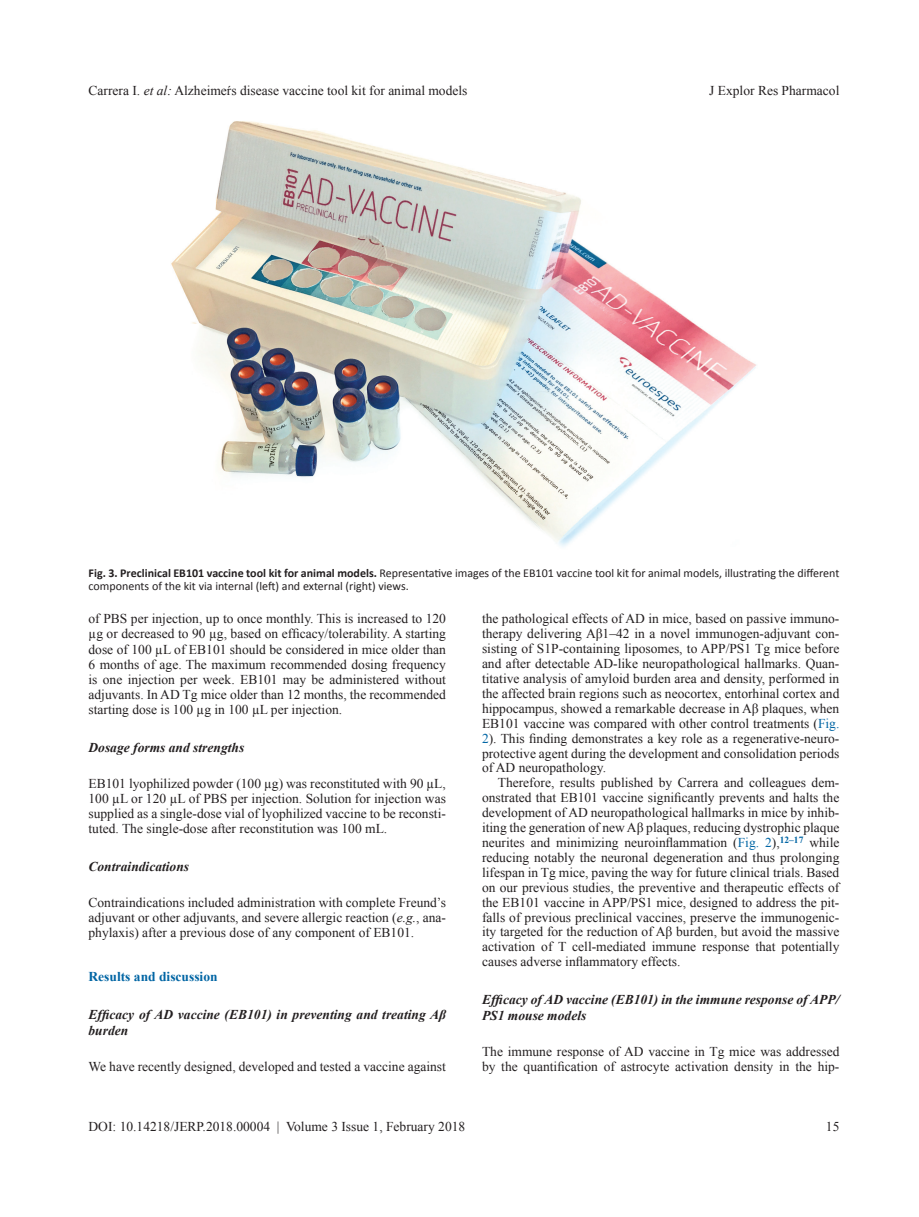
<style>
.page{position:relative;width:919px;height:1217px;background:#fff}
.page>*{position:absolute;margin:0;border:0;box-sizing:border-box;transform-origin:0 0}
.t1{font:13.5px/14.9px "Times New Roman";color:#231f20;text-align:justify}
.t2{font:italic 700 13.5px/16.4px "Times New Roman";color:#231f20}
.t3{font:700 13.5px "Times New Roman";color:#0065a4}
.t4{font:12px/13.5px "Calibri";color:#231f20}
.s1{font-style:italic}
.s2{font-weight:700}
.s3{color:#0065a4}
</style>
<div class="page">
<img style="left:171px;top:121px;width:585px;height:426px">
<p class="t1" style="left:88px;top:83px;width:380px">Carrera I. <span class="s1">et al:</span> Alzheimeŕs disease vaccine tool kit for animal models</p>
<p class="t1" style="left:709px;top:83px;width:132px">J Explor Res Pharmacol</p>
<p class="t4" style="left:88px;top:566px;width:752px"><span class="s2">Fig. 3. Preclinical EB101 vaccine tool kit for animal models.</span> Representative images of the EB101 vaccine tool kit for animal models, illustrating the different components of the kit via internal (left) and external (right) views.</p>
<p class="t1" style="left:88px;top:610px;width:359px">of PBS per injection, up to once monthly. This is increased to 120 µg or decreased to 90 µg, based on efficacy/tolerability. A starting dose of 100 µL of EB101 should be considered in mice older than 6 months of age. The maximum recommended dosing frequency is one injection per week. EB101 may be administered without adjuvants. In AD Tg mice older than 12 months, the recommended starting dose is 100 µg in 100 µL per injection.</p>
<p class="t2" style="left:88px;top:738px;width:157px">Dosage forms and strengths</p>
<p class="t1" style="left:88px;top:775px;width:359px">EB101 lyophilized powder (100 µg) was reconstituted with 90 µL, 100 µL or 120 µL of PBS per injection. Solution for injection was supplied as a single-dose vial of lyophilized vaccine to be reconsti&shy;tuted. The single-dose after reconstitution was 100 mL.</p>
<p class="t2" style="left:88px;top:857px;width:102px">Contraindications</p>
<p class="t1" style="left:88px;top:894px;width:359px">Contraindications included administration with complete Freund’s adjuvant or other adjuvants, and severe allergic reaction (<span class="s1">e.g.</span>, ana&shy;phylaxis) after a previous dose of any component of EB101.</p>
<p class="t3" style="left:88px;top:967px;width:131px">Results and discussion</p>
<p class="t2" style="left:88px;top:1005px;width:359px">Efficacy of AD vaccine (EB101) in preventing and treating Aβ burden</p>
<p class="t1" style="left:88px;top:1058px;width:359px">We have recently designed, developed and tested a vaccine against</p>
<p class="t1" style="left:482px;top:611px;width:359px">the pathological effects of AD in mice, based on passive immuno&shy;therapy delivering Aβ1–42 in a novel immunogen-adjuvant con&shy;sisting of S1P-containing liposomes, to APP/PS1 Tg mice before and after detectable AD-like neuropathological hallmarks. Quan&shy;titative analysis of amyloid burden area and density, performed in the affected brain regions such as neocortex, entorhinal cortex and hippocampus, showed a remarkable decrease in Aβ plaques, when EB101 vaccine was compared with other control treatments (<span class="s3">Fig.<br>2</span>). This finding demonstrates a key role as a regenerative-neuro&shy;protective agent during the development and consolidation periods of AD neuropathology.</p>
<p class="t1" style="left:482px;top:775px;width:359px;text-indent:16px">Therefore, results published by Carrera and colleagues dem&shy;onstrated that EB101 vaccine significantly prevents and halts the development of AD neuropathological hallmarks in mice by inhib&shy;iting the generation of new Aβ plaques, reducing dystrophic plaque neurites and minimizing neuroinflammation (<span class="s3">Fig. 2</span>),<sup>12–17</sup> while reducing notably the neuronal degeneration and thus prolonging lifespan in Tg mice, paving the way for future clinical trials. Based on our previous studies, the preventive and therapeutic effects of the EB101 vaccine in APP/PS1 mice, designed to address the pit&shy;falls of previous preclinical vaccines, preserve the immunogenic&shy;ity targeted for the reduction of Aβ burden, but avoid the massive activation of T cell-mediated immune response that potentially causes adverse inflammatory effects.</p>
<p class="t2" style="left:482px;top:990px;width:359px">Efficacy of AD vaccine (EB101) in the immune response of APP/<br>PS1 mouse models</p>
<p class="t1" style="left:482px;top:1043px;width:359px">The immune response of AD vaccine in Tg mice was addressed by the quantification of astrocyte activation density in the hip-</p>
<p class="t1" style="left:88px;top:1118px;width:378px">DOI: 10.14218/JERP.2018.00004 | Volume 3 Issue 1, February 2018</p>
<p class="t1" style="left:825px;top:1118px;width:15px">15</p>
</div>
